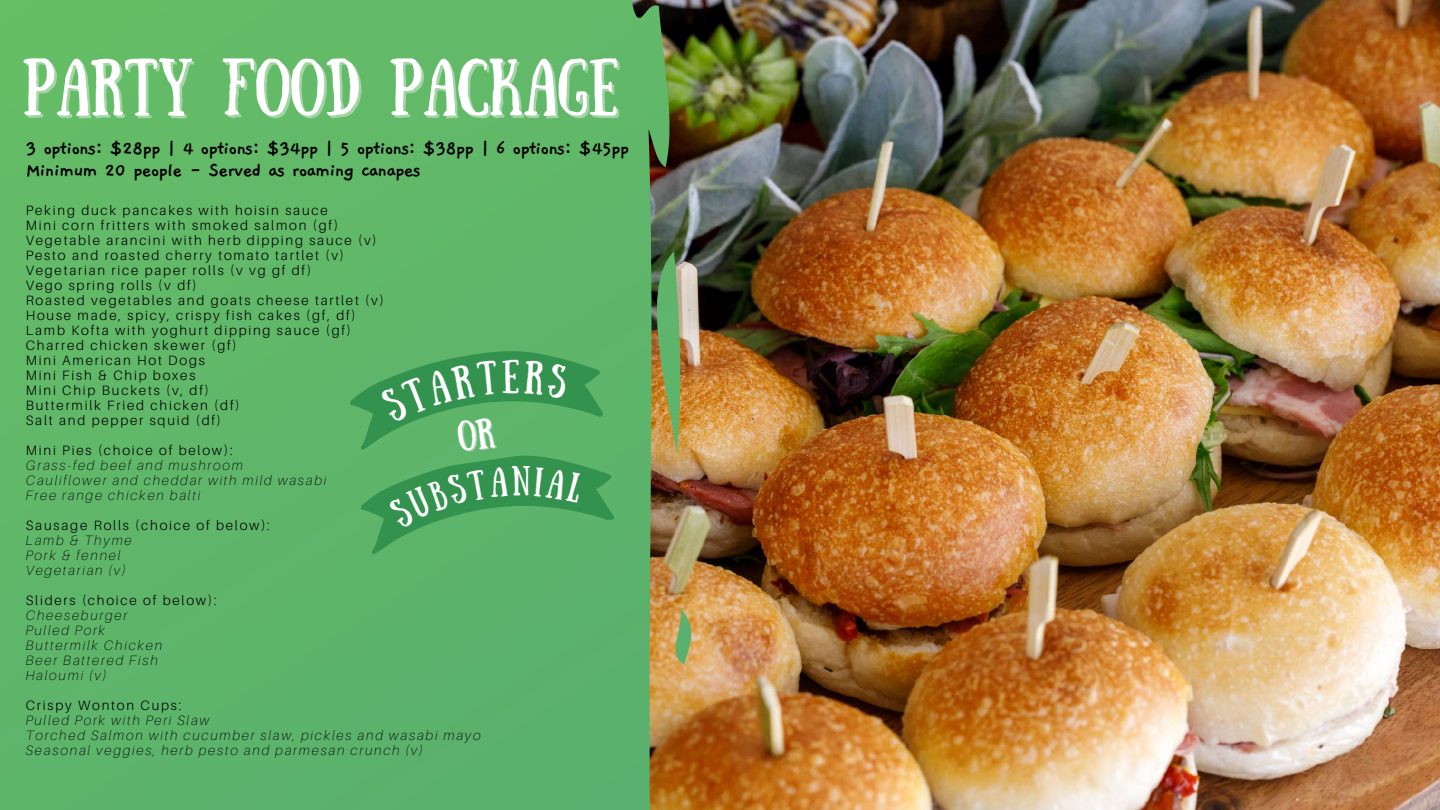
<style>
.page{position:relative;width:1440px;height:810px;background:#fff}
.page>*{position:absolute;margin:0;border:0;box-sizing:border-box;transform-origin:0 0}
.t1{font:57.2px "Sunday";color:#fff}
.t2{font:33.5px "Sunday";color:#fff}
.t3{font:29.3px "Sunday";color:#fff}
.t4{font:700 21px/22.5px "Gaegu";letter-spacing:-.05em;color:#000}
.t5{font:300 13.5px/15px "Aileron";letter-spacing:.135em;color:#000}
.t6{font:italic 100 13.5px/15px "Aileron";letter-spacing:.135em;color:#000}
</style>
<div class="page">
<img style="left:0;top:0;width:1440px;height:810px">
<svg style="left:346px;top:336px;width:272px;height:219px"></svg>
<h1 class="t1" style="left:22px;top:47px;width:598px">PARTY FOOD PACKAGE</h1>
<h3 class="t4" style="left:26px;top:137px;width:605px">3 options: $28pp | 4 options: $34pp | 5 options: $38pp | 6 options: $45pp<br>Minimum 20 people - Served as roaming canapes</h3>
<p class="t5" style="left:26px;top:202px;width:360px">Peking duck pancakes with hoisin sauce<br>Mini corn fritters with smoked salmon (gf)<br>Vegetable arancini with herb dipping sauce (v)<br>Pesto and roasted cherry tomato tartlet (v)<br>Vegetarian rice paper rolls (v vg gf df)<br>Vego spring rolls (v df)<br>Roasted vegetables and goats cheese tartlet (v)<br>House made, spicy, crispy fish cakes (gf, df)<br>Lamb Kofta with yoghurt dipping sauce (gf)<br>Charred chicken skewer (gf)<br>Mini American Hot Dogs<br>Mini Fish &amp; Chip boxes<br>Mini Chip Buckets (v, df)<br>Buttermilk Fried chicken (df)<br>Salt and pepper squid (df)</p>
<p class="t5" style="left:26px;top:442px;width:208px">Mini Pies (choice of below):</p>
<p class="t6" style="left:26px;top:457px;width:302px">Grass-fed beef and mushroom<br>Cauliflower and cheddar with mild wasabi<br>Free range chicken balti</p>
<p class="t5" style="left:26px;top:517px;width:246px">Sausage Rolls (choice of below):</p>
<p class="t6" style="left:26px;top:532px;width:108px">Lamb &amp; Thyme<br>Pork &amp; fennel<br>Vegetarian (v)</p>
<p class="t5" style="left:26px;top:592px;width:192px">Sliders (choice of below):</p>
<p class="t6" style="left:26px;top:607px;width:138px">Cheeseburger<br>Pulled Pork<br>Buttermilk Chicken<br>Beer Battered Fish<br>Haloumi (v)</p>
<p class="t5" style="left:26px;top:697px;width:157px">Crispy Wonton Cups:</p>
<p class="t6" style="left:26px;top:712px;width:457px">Pulled Pork with Peri Slaw<br>Torched Salmon with cucumber slaw, pickles and wasabi mayo<br>Seasonal veggies, herb pesto and parmesan crunch (v)</p>
<h2 class="t2" style="left:502px;top:354px;width:19px">e</h2>
<h3 class="t3" style="left:512px;top:460px;width:21px">n</h3>
</div>
